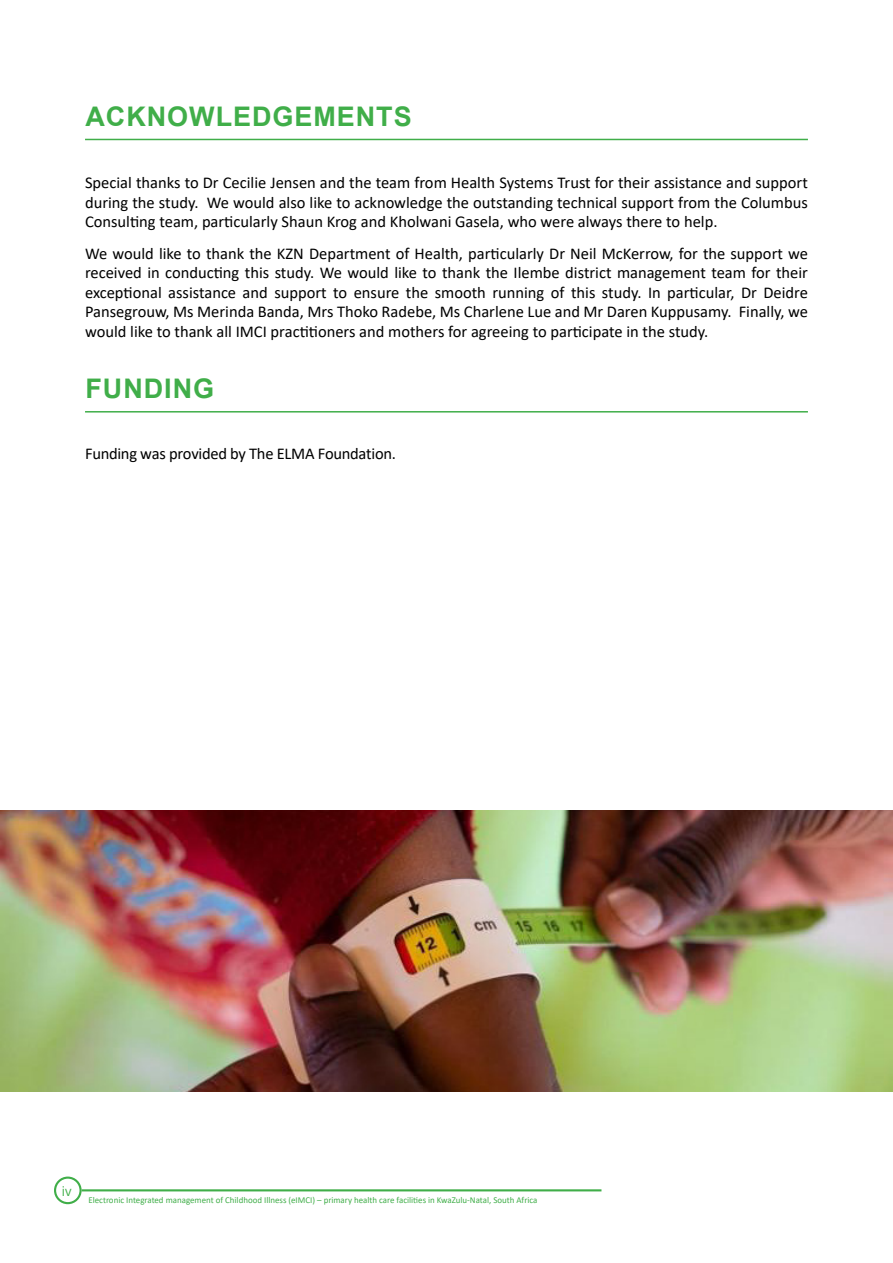
<style>
.page{position:relative;width:893px;height:1263px;background:#fff}
.page>*{position:absolute;margin:0;border:0;box-sizing:border-box;transform-origin:0 0}
.t1{font:700 27px "Arial";letter-spacing:.035em;color:#40ae49}
.t2{font:16.5px/19.5px "Calibri";color:#000;text-align:justify}
.t3{font:13.5px "Open Sans";color:#40ae49;scale:.95 1}
.t4{font:9px "Calibri";color:#40ae49}
</style>
<div class="page">
<hr style="left:82px;top:1189px;width:519px;height:2px;background:#40ae49">
<div style="left:54px;top:1176px;width:28px;height:28px;border:2px solid #40ae49;border-radius:50%"></div>
<hr style="left:85px;top:139px;width:723px;height:1px;background:#40ae49">
<hr style="left:85px;top:411px;width:723px;height:1px;background:#40ae49">
<img style="left:0;top:810px;width:893px;height:282px">
<h1 class="t1" style="left:86px;top:97px;width:328px">ACKNOWLEDGEMENTS</h1>
<p class="t2" style="left:85px;top:172px;width:724px">Special thanks to Dr Cecilie Jensen and the team from Health Systems Trust for their assistance and support during the study. We would also like to acknowledge the outstanding technical support from the Columbus Consulting team, particularly Shaun Krog and Kholwani Gasela, who were always there to help.</p>
<p class="t2" style="left:85px;top:243px;width:724px">We would like to thank the KZN Department of Health, particularly Dr Neil McKerrow, for the support we received in conducting this study. We would like to thank the Ilembe district management team for their exceptional assistance and support to ensure the smooth running of this study. In particular, Dr Deidre Pansegrouw, Ms Merinda Banda, Mrs Thoko Radebe, Ms Charlene Lue and Mr Daren Kuppusamy. Finally, we would like to thank all IMCI practitioners and mothers for agreeing to participate in the study.</p>
<h1 class="t1" style="left:86px;top:370px;width:130px">FUNDING</h1>
<p class="t2" style="left:85px;top:443px;width:312px">Funding was provided by The ELMA Foundation.</p>
<p class="t3" style="left:62px;top:1181px;width:12px">iv</p>
<p class="t4" style="left:88px;top:1194px;width:450px">Electronic Integrated management of Childhood Illness (eIMCI) – primary health care facilities in KwaZulu-Natal, South Africa</p>
</div>
